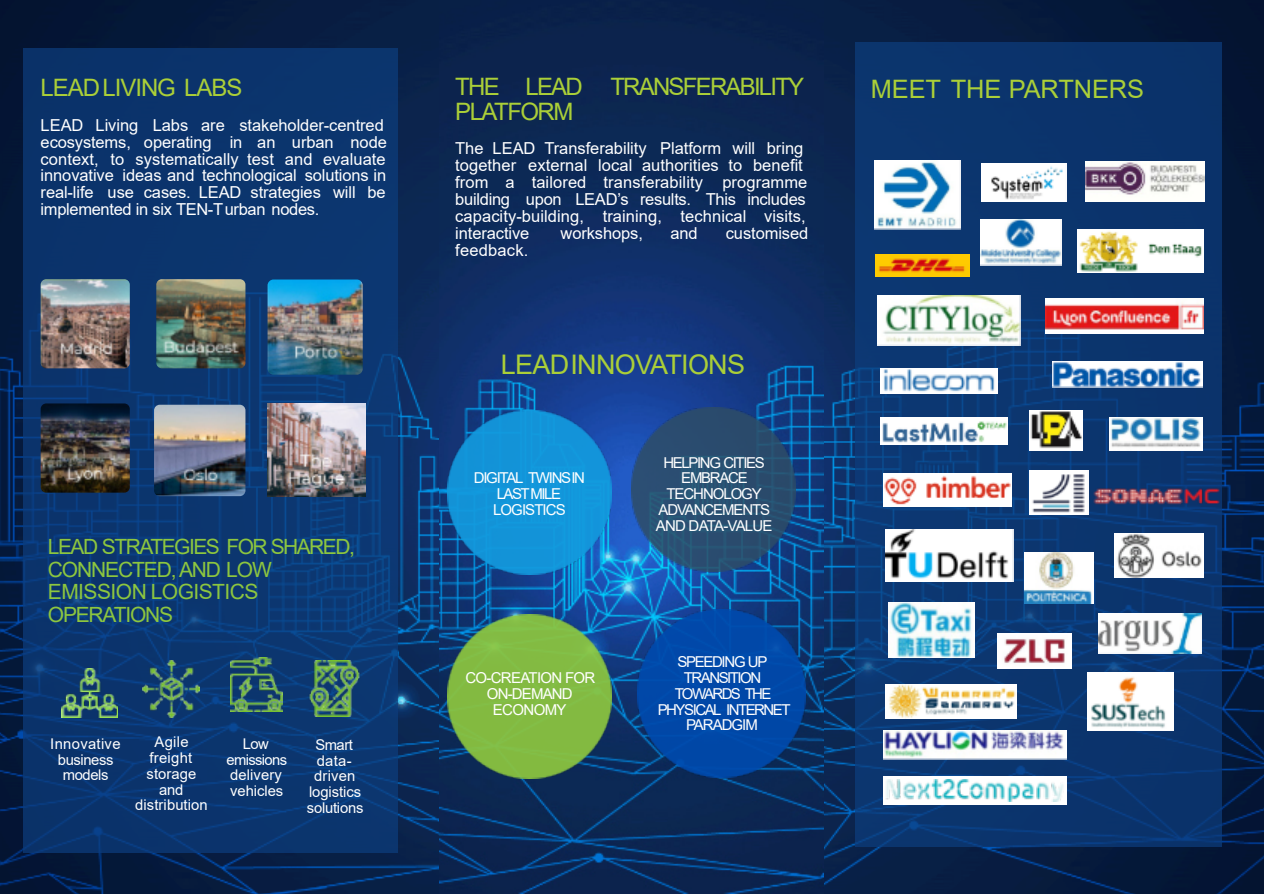
<style>
.page{position:relative;width:1264px;height:894px;background:#fff}
.page>*{position:absolute;margin:0;border:0;box-sizing:border-box;transform-origin:0 0}
.t1{font:27px "Arial";letter-spacing:-.03em;color:#abcf38}
.t2{font:25.35px "Arial";letter-spacing:-.005em;color:#abcf38}
.t3{font:24px/24.8px "Arial";letter-spacing:-.075em;color:#abcf38}
.t4{font:24px "Arial";letter-spacing:-.045em;color:#abcf38}
.t5{font:21px/22.5px "Arial";letter-spacing:-.055em;color:#8dc63f}
.t6{font:16.5px/16.8px "Arial";letter-spacing:-.005em;color:#fff}
.t7{font:16.5px "Arial";letter-spacing:.015em;color:#fff}
.t8{font:15px/15.8px "Arial";letter-spacing:-.085em;color:#fff;text-align:center}
.t9{font:15px/15.8px "Arial";letter-spacing:-.045em;color:#fff;text-align:center}
.t10{font:14.85px/15.8px "Arial";color:#fff;text-align:center}
.t11{font:14.85px/15.8px "Arial";letter-spacing:-.025em;color:#fff;text-align:center}
</style>
<div class="page">
<img style="left:0;top:0;width:1263px;height:893px">
<img style="left:439px;top:0;width:384px;height:893px">
<img style="left:855px;top:43px;width:366px;height:803px">
<img style="left:874px;top:160px;width:86px;height:69px">
<img style="left:1097px;top:614px;width:104px;height:39px">
<img style="left:1084px;top:162px;width:119px;height:39px">
<img style="left:874px;top:254px;width:95px;height:23px">
<img style="left:877px;top:296px;width:143px;height:49px">
<img style="left:1077px;top:229px;width:126px;height:43px">
<img style="left:980px;top:220px;width:81px;height:46px">
<img style="left:880px;top:368px;width:117px;height:25px">
<img style="left:981px;top:163px;width:85px;height:38px">
<img style="left:880px;top:417px;width:127px;height:27px">
<img style="left:1029px;top:410px;width:53px;height:40px">
<img style="left:1044px;top:298px;width:159px;height:35px">
<img style="left:883px;top:473px;width:128px;height:34px">
<img style="left:1051px;top:361px;width:151px;height:26px">
<img style="left:1109px;top:417px;width:93px;height:14px">
<img style="left:1113px;top:561px;width:89px;height:16px">
<img style="left:1029px;top:470px;width:59px;height:44px">
<img style="left:885px;top:529px;width:127px;height:52px">
<img style="left:1024px;top:552px;width:68px;height:51px">
<img style="left:885px;top:684px;width:131px;height:34px">
<img style="left:997px;top:633px;width:74px;height:35px">
<img style="left:1087px;top:672px;width:86px;height:58px">
<img style="left:883px;top:730px;width:183px;height:29px">
<img style="left:887px;top:602px;width:87px;height:55px">
<img style="left:447px;top:410px;width:164px;height:164px">
<img style="left:631px;top:408px;width:164px;height:163px">
<img style="left:447px;top:614px;width:164px;height:164px">
<img style="left:637px;top:609px;width:168px;height:168px">
<img style="left:23px;top:49px;width:374px;height:803px">
<img style="left:306px;top:660px;width:57px;height:56px">
<img style="left:143px;top:660px;width:56px;height:57px">
<img style="left:230px;top:657px;width:52px;height:54px">
<img style="left:62px;top:668px;width:55px;height:49px">
<img style="left:154px;top:404px;width:91px;height:92px;border-radius:6px">
<img style="left:41px;top:279px;width:89px;height:89px;border-radius:6px">
<img style="left:156px;top:279px;width:89px;height:89px;border-radius:6px">
<img style="left:41px;top:403px;width:89px;height:89px;border-radius:6px">
<img style="left:267px;top:279px;width:95px;height:95px;border-radius:6px">
<img style="left:267px;top:404px;width:98px;height:92px">
<img style="left:1090px;top:431px;width:131px;height:130px">
<div style="left:882px;top:776px;width:184px;height:28px;background:#fff"></div>
<img style="left:886px;top:779px;width:178px;height:22px">
<h3 class="t4" style="left:41px;top:78px;width:203px">LEADLIVING LABS</h3>
<p class="t6" style="left:41px;top:118px;width:347px">LEAD Living Labs are stakeholder-centred ecosystems, operating in an urban node context, to systematically test and evaluate innovative ideas and technological solutions in real-life use cases. LEAD strategies will be implemented in six TEN-Turban nodes.</p>
<p class="t5" style="left:48px;top:537px;width:308px">LEAD STRATEGIES FOR SHARED,<br>CONNECTED, AND LOW<br>EMISSION LOGISTICS<br>OPERATIONS</p>
<p class="t11" style="left:50px;top:737px;width:72px">Innovative business models</p>
<p class="t10" style="left:135px;top:735px;width:74px">Agile freight storage and distribution</p>
<p class="t10" style="left:226px;top:737px;width:62px">Low emissions delivery vehicles</p>
<p class="t10" style="left:307px;top:738px;width:58px">Smart data&shy;driven logistics solutions</p>
<h3 class="t3" style="left:455px;top:76px;width:350px">THE LEAD TRANSFERABILITY<br>PLATFORM</h3>
<p class="t6" style="left:455px;top:142px;width:353px">The LEAD Transferability Platform will bring together external local authorities to benefit from a tailored transferability programme building upon LEAD’s results. This includes capacity-building, training, technical visits, interactive</p>
<p class="t6" style="left:560px;top:226px;width:84px">workshops,</p>
<p class="t6" style="left:670px;top:226px;width:29px">and</p>
<p class="t6" style="left:725px;top:226px;width:84px">customised</p>
<p class="t7" style="left:455px;top:244px;width:75px">feedback.</p>
<h1 class="t1" style="left:501px;top:355px;width:245px">LEADINNOVATIONS</h1>
<p class="t8" style="left:473px;top:471px;width:113px">DIGITAL TWINSIN<br>LAST MILE<br>LOGISTICS</p>
<p class="t9" style="left:465px;top:671px;width:131px">CO-CREATION FOR<br>ON-DEMAND<br>ECONOMY</p>
<p class="t8" style="left:655px;top:456px;width:118px">HELPING CITIES<br>EMBRACE<br>TECHNOLOGY<br>ADVANCEMENTS<br>AND DATA-VALUE</p>
<p class="t8" style="left:657px;top:655px;width:134px">SPEEDING UP<br>TRANSITION<br>TOWARDS THE<br>PHYSICAL INTERNET<br>PARADGIM</p>
<h2 class="t2" style="left:870px;top:79px;width:274px">MEET THE PARTNERS</h2>
</div>
